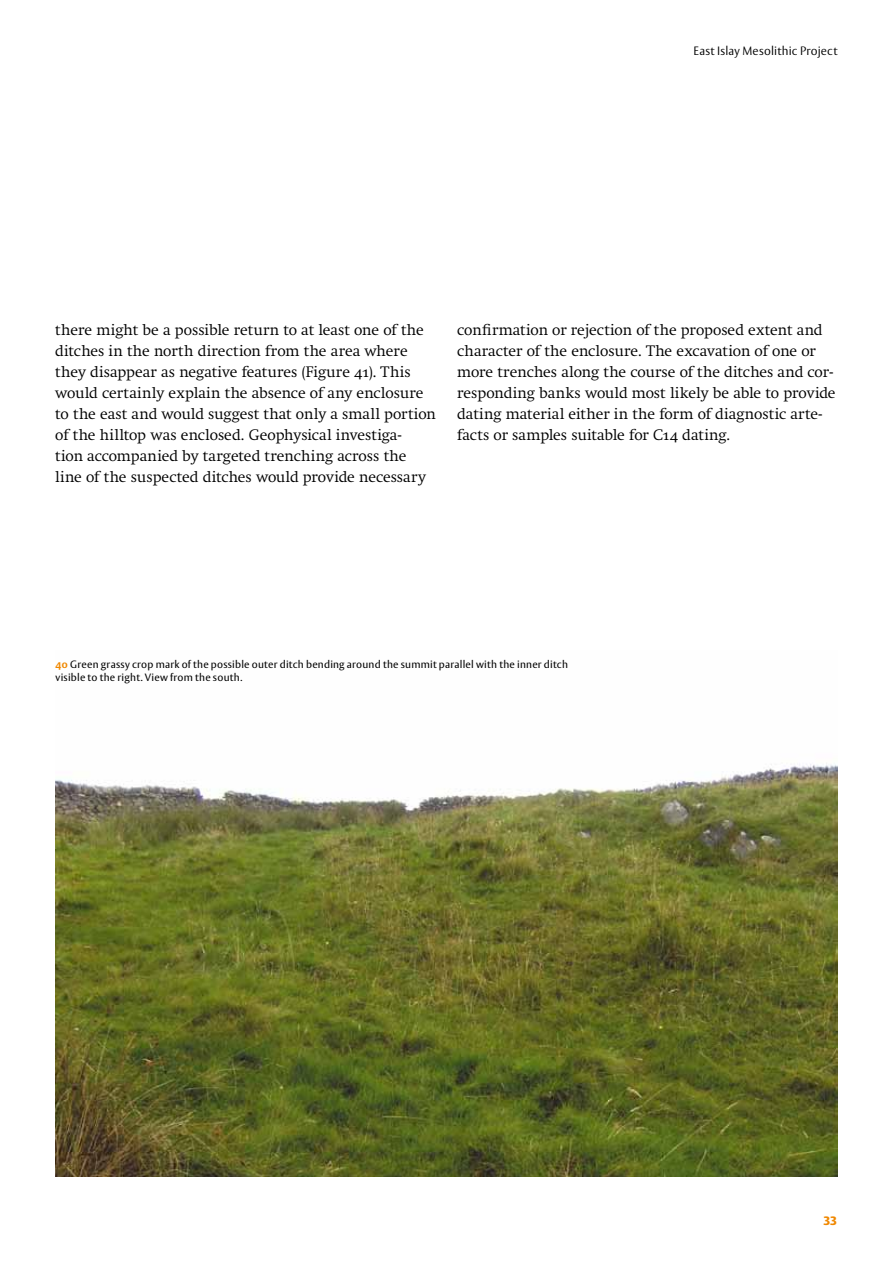
<style>
.page{position:relative;width:893px;height:1263px;background:#fff}
.page>*{position:absolute;margin:0;border:0;box-sizing:border-box;transform-origin:0 0}
.t1{font:15px/21px "Rdg Swift";color:#000}
.t2{font:12px "Rdg Vesta";letter-spacing:.015em;color:#000}
.t3{font:700 12px "Rdg Vesta 3";color:#f08800}
.t4{font:10.5px/13.5px "Rdg Vesta 2";letter-spacing:.02em;color:#000}
.s1{font-family:"Rdg Vesta";font-weight:700;color:#f08800}
</style>
<div class="page">
<img style="left:55px;top:763px;width:783px;height:413px">
<p class="t2" style="left:694px;top:44px;width:146px">East Islay Mesolithic Project</p>
<p class="t1" style="left:55px;top:319px;width:382px">there might be a possible return to at least one of the ditches in the north direction from the area where they disappear as negative features (Figure 41). This would certainly explain the absence of any enclosure to the east and would suggest that only a small portion of the hilltop was enclosed. Geophysical investiga-<br>tion accompanied by targeted trenching across the line of the suspected ditches would provide necessary</p>
<p class="t1" style="left:457px;top:319px;width:380px">confirmation or rejection of the proposed extent and character of the enclosure. The excavation of one or more trenches along the course of the ditches and cor&shy;responding banks would most likely be able to provide dating material either in the form of diagnostic arte&shy;facts or samples suitable for C14 dating.</p>
<p class="t4" style="left:56px;top:658px;width:514px"><span class="s1">40</span> Green grassy crop mark of the possible outer ditch bending around the summit parallel with the inner ditch visible to the right. View from the south.</p>
<p class="t3" style="left:823px;top:1214px;width:15px">33</p>
</div>
